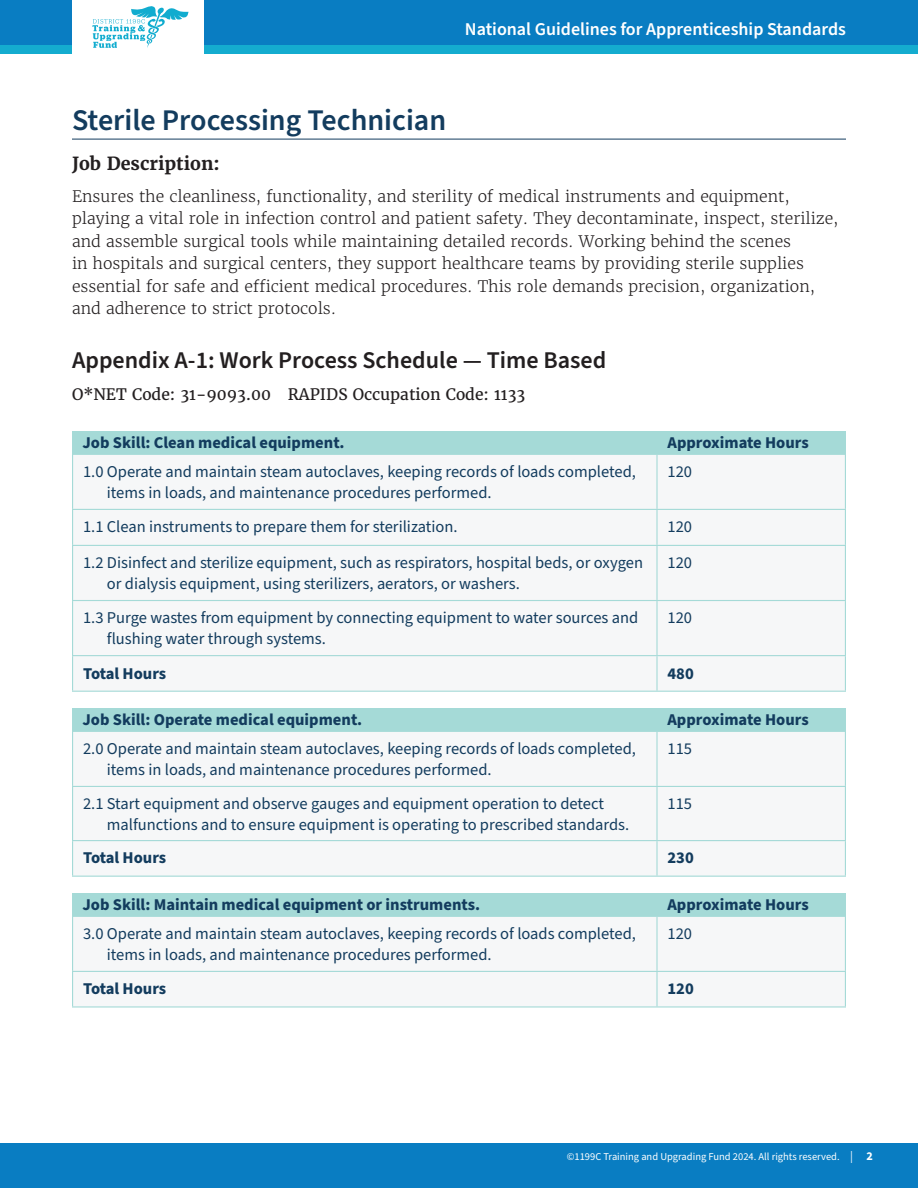
<style>
.page{position:relative;width:918px;height:1188px;background:#fff}
.page>*{position:absolute;margin:0;border:0;box-sizing:border-box;transform-origin:0 0}
.t1{font:600 30px "Source Sans Pro";color:#133c5e}
.t2{font:600 24px "Source Sans Pro";color:#231f20}
.t3{font:600 18px "Source Sans Pro";color:#fff}
.t4{font:700 18px "Merriweather";color:#231f20}
.t5{font:16.5px/21px "Source Sans Pro";color:#133c5e}
.t6{font:700 16.5px "Source Sans Pro";color:#133c5e}
.t7{font:300 15.75px/22.5px "Merriweather";color:#231f20}
.t8{font:15.75px "Merriweather";color:#231f20}
.t9{font:10.5px "Source Sans Pro";color:#fff}
.s1{font-size:12px}
.s2{font-weight:700;font-size:12px}
</style>
<div class="page">
<div style="left:0;top:1143px;width:918px;height:45px;background:#097dc2"></div>
<div style="left:204px;top:0;width:714px;height:45px;background:#097dc2"></div>
<div style="left:204px;top:45px;width:714px;height:9px;background:#14accf"></div>
<svg style="left:92px;top:6px;width:96px;height:42px"></svg>
<div style="left:0;top:0;width:72px;height:45px;background:#097dc2"></div>
<div style="left:0;top:45px;width:72px;height:9px;background:#14accf"></div>
<hr style="left:72px;top:139px;width:774px;height:1px;background:#133c5e">
<div style="left:72px;top:431px;width:774px;height:23px;background:#a5dad7"></div>
<div style="left:72px;top:708px;width:774px;height:23px;background:#a5dad7"></div>
<div style="left:72px;top:893px;width:774px;height:23px;background:#a5dad7"></div>
<div style="left:73px;top:455px;width:772px;height:236px;background:#f6f7f8"></div>
<hr style="left:656px;top:455px;width:2px;height:54px;background:#a5dad7">
<hr style="left:656px;top:510px;width:2px;height:35px;background:#a5dad7">
<hr style="left:656px;top:546px;width:2px;height:54px;background:#a5dad7">
<hr style="left:656px;top:601px;width:2px;height:54px;background:#a5dad7">
<hr style="left:72px;top:655px;width:585px;height:1px;background:#a5dad7">
<hr style="left:657px;top:655px;width:189px;height:1px;background:#a5dad7">
<hr style="left:656px;top:656px;width:2px;height:35px;background:#a5dad7">
<hr style="left:72px;top:691px;width:585px;height:1px;background:#a5dad7">
<hr style="left:657px;top:691px;width:189px;height:1px;background:#a5dad7">
<hr style="left:72px;top:454px;width:585px;height:1px;background:#a5dad7">
<hr style="left:72px;top:455px;width:1px;height:54px;background:#a5dad7">
<hr style="left:657px;top:454px;width:189px;height:1px;background:#a5dad7">
<hr style="left:845px;top:455px;width:1px;height:54px;background:#a5dad7">
<hr style="left:72px;top:509px;width:585px;height:1px;background:#a5dad7">
<hr style="left:72px;top:510px;width:1px;height:35px;background:#a5dad7">
<hr style="left:657px;top:509px;width:189px;height:1px;background:#a5dad7">
<hr style="left:845px;top:510px;width:1px;height:35px;background:#a5dad7">
<hr style="left:72px;top:545px;width:585px;height:1px;background:#a5dad7">
<hr style="left:72px;top:546px;width:1px;height:54px;background:#a5dad7">
<hr style="left:657px;top:545px;width:189px;height:1px;background:#a5dad7">
<hr style="left:845px;top:546px;width:1px;height:54px;background:#a5dad7">
<hr style="left:72px;top:600px;width:585px;height:1px;background:#a5dad7">
<hr style="left:72px;top:601px;width:1px;height:54px;background:#a5dad7">
<hr style="left:657px;top:600px;width:189px;height:1px;background:#a5dad7">
<hr style="left:845px;top:601px;width:1px;height:54px;background:#a5dad7">
<hr style="left:72px;top:656px;width:1px;height:35px;background:#a5dad7">
<hr style="left:845px;top:656px;width:1px;height:35px;background:#a5dad7">
<div style="left:73px;top:732px;width:772px;height:144px;background:#f6f7f8"></div>
<hr style="left:656px;top:732px;width:2px;height:54px;background:#a5dad7">
<hr style="left:656px;top:787px;width:2px;height:53px;background:#a5dad7">
<hr style="left:72px;top:840px;width:585px;height:1px;background:#a5dad7">
<hr style="left:657px;top:840px;width:189px;height:1px;background:#a5dad7">
<hr style="left:656px;top:841px;width:2px;height:35px;background:#a5dad7">
<hr style="left:72px;top:876px;width:585px;height:1px;background:#a5dad7">
<hr style="left:657px;top:876px;width:189px;height:1px;background:#a5dad7">
<hr style="left:72px;top:731px;width:585px;height:1px;background:#a5dad7">
<hr style="left:72px;top:732px;width:1px;height:54px;background:#a5dad7">
<hr style="left:657px;top:731px;width:189px;height:1px;background:#a5dad7">
<hr style="left:845px;top:732px;width:1px;height:54px;background:#a5dad7">
<hr style="left:72px;top:786px;width:585px;height:1px;background:#a5dad7">
<hr style="left:72px;top:787px;width:1px;height:53px;background:#a5dad7">
<hr style="left:657px;top:786px;width:189px;height:1px;background:#a5dad7">
<hr style="left:845px;top:787px;width:1px;height:53px;background:#a5dad7">
<hr style="left:72px;top:841px;width:1px;height:35px;background:#a5dad7">
<hr style="left:845px;top:841px;width:1px;height:35px;background:#a5dad7">
<div style="left:73px;top:917px;width:772px;height:89px;background:#f6f7f8"></div>
<hr style="left:656px;top:917px;width:2px;height:54px;background:#a5dad7">
<hr style="left:72px;top:971px;width:585px;height:1px;background:#a5dad7">
<hr style="left:657px;top:971px;width:189px;height:1px;background:#a5dad7">
<hr style="left:656px;top:972px;width:2px;height:34px;background:#a5dad7">
<hr style="left:72px;top:1006px;width:585px;height:2px;background:#a5dad7">
<hr style="left:657px;top:1006px;width:189px;height:2px;background:#a5dad7">
<hr style="left:72px;top:916px;width:585px;height:1px;background:#a5dad7">
<hr style="left:72px;top:917px;width:1px;height:54px;background:#a5dad7">
<hr style="left:657px;top:916px;width:189px;height:1px;background:#a5dad7">
<hr style="left:845px;top:917px;width:1px;height:54px;background:#a5dad7">
<hr style="left:72px;top:972px;width:1px;height:34px;background:#a5dad7">
<hr style="left:845px;top:972px;width:1px;height:34px;background:#a5dad7">
<p class="t3" style="left:465px;top:17px;width:383px">National Guidelines for Apprenticeship Standards</p>
<h1 class="t1" style="left:72px;top:100px;width:376px">Sterile Processing Technician</h1>
<p class="t4" style="left:72px;top:152px;width:149px">Job Description:</p>
<p class="t7" style="left:72px;top:185px;width:768px">Ensures the cleanliness, functionality, and sterility of medical instruments and equipment, playing a vital role in infection control and patient safety. They decontaminate, inspect, sterilize, and assemble surgical tools while maintaining detailed records. Working behind the scenes<br>in hospitals and surgical centers, they support healthcare teams by providing sterile supplies essential for safe and efficient medical procedures. This role demands precision, organization, and adherence to strict protocols.</p>
<h2 class="t2" style="left:72px;top:344px;width:536px">Appendix A-1: Work Process Schedule — Time Based</h2>
<p class="t8" style="left:72px;top:384px;width:455px">O*NET Code: 31-9093.00 RAPIDS Occupation Code: 1133</p>
<p class="t6" style="left:82px;top:431px;width:264px">Job Skill: Clean medical equipment.</p>
<p class="t6" style="left:668px;top:431px;width:143px">Approximate Hours</p>
<p class="t5" style="left:107px;top:462px;width:531px;text-indent:-24px">1.0 Operate and maintain steam autoclaves, keeping records of loads completed, items in loads, and maintenance procedures performed.</p>
<p class="t5" style="left:667px;top:462px;width:26px">120</p>
<p class="t5" style="left:83px;top:517px;width:376px">1.1 Clean instruments to prepare them for sterilization.</p>
<p class="t5" style="left:667px;top:517px;width:26px">120</p>
<p class="t5" style="left:107px;top:553px;width:538px;text-indent:-24px">1.2 Disinfect and sterilize equipment, such as respirators, hospital beds, or oxygen or dialysis equipment, using sterilizers, aerators, or washers.</p>
<p class="t5" style="left:667px;top:553px;width:26px">120</p>
<p class="t5" style="left:107px;top:608px;width:533px;text-indent:-24px">1.3 Purge wastes from equipment by connecting equipment to water sources and flushing water through systems.</p>
<p class="t5" style="left:667px;top:608px;width:26px">120</p>
<p class="t6" style="left:83px;top:662px;width:85px">Total Hours</p>
<p class="t6" style="left:667px;top:662px;width:28px">480</p>
<p class="t6" style="left:82px;top:708px;width:281px">Job Skill: Operate medical equipment.</p>
<p class="t6" style="left:667px;top:708px;width:143px">Approximate Hours</p>
<p class="t5" style="left:107px;top:739px;width:531px;text-indent:-24px">2.0 Operate and maintain steam autoclaves, keeping records of loads completed, items in loads, and maintenance procedures performed.</p>
<p class="t5" style="left:667px;top:739px;width:26px">115</p>
<p class="t5" style="left:107px;top:794px;width:524px;text-indent:-24px">2.1 Start equipment and observe gauges and equipment operation to detect malfunctions and to ensure equipment is operating to prescribed standards.</p>
<p class="t5" style="left:667px;top:794px;width:26px">115</p>
<p class="t6" style="left:83px;top:847px;width:85px">Total Hours</p>
<p class="t6" style="left:667px;top:847px;width:28px">230</p>
<p class="t6" style="left:82px;top:893px;width:399px">Job Skill: Maintain medical equipment or instruments.</p>
<p class="t6" style="left:667px;top:893px;width:143px">Approximate Hours</p>
<p class="t5" style="left:107px;top:924px;width:531px;text-indent:-24px">3.0 Operate and maintain steam autoclaves, keeping records of loads completed, items in loads, and maintenance procedures performed.</p>
<p class="t5" style="left:667px;top:924px;width:26px">120</p>
<p class="t6" style="left:83px;top:978px;width:85px">Total Hours</p>
<p class="t6" style="left:667px;top:978px;width:28px">120</p>
<p class="t9" style="left:567px;top:1149px;width:308px">©1199C Training and Upgrading Fund 2024. All rights reserved. <span class="s1">|</span> <span class="s2">2</span></p>
</div>
